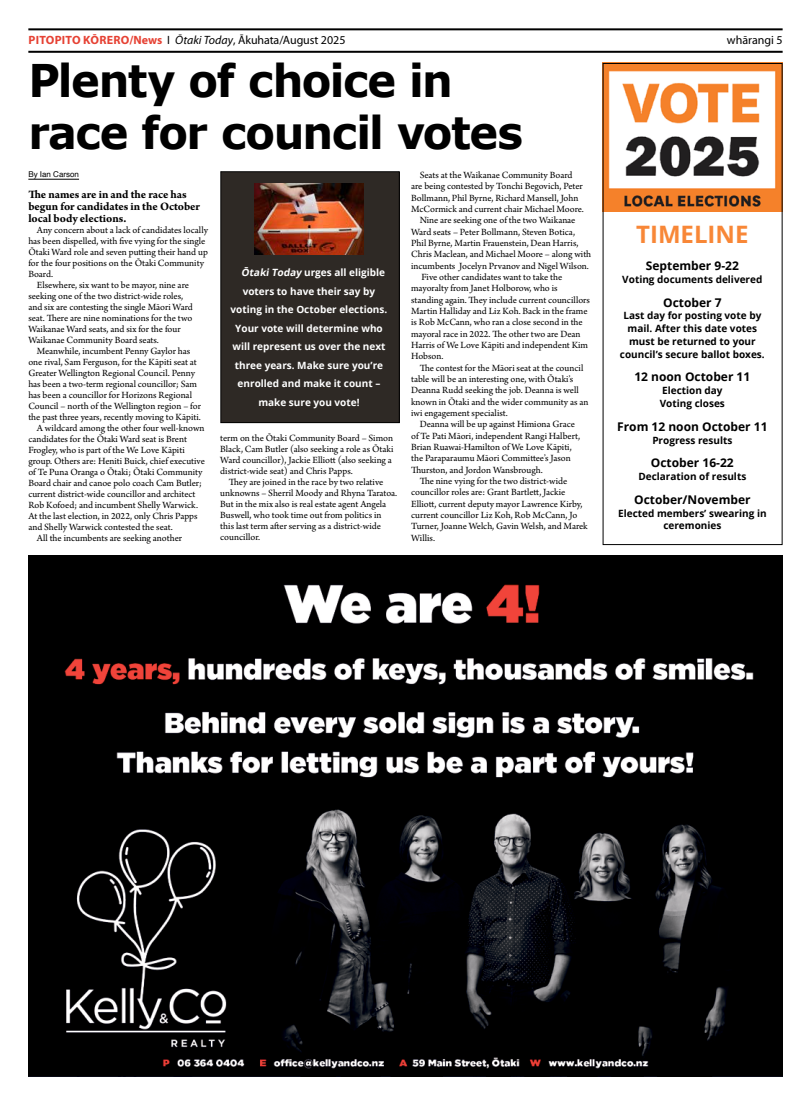
<style>
.page{position:relative;width:811px;height:1106px;background:#fff}
.page>*{position:absolute;margin:0;border:0;box-sizing:border-box;transform-origin:0 0}
.t1{font:700 45px/52px "Verdana";letter-spacing:-.035em;color:#000;scale:.96 1}
.t2{font:700 24px "Open Sans";color:#f88737}
.t3{font:700 12px "Open Sans";color:#000}
.t4{font:700 12px/12px "Arno Pro";letter-spacing:-.005em;color:#000}
.t5{font:12px "Myriad Pro";color:#000}
.t6{font:10px/11px "Arno Pro";color:#000}
.t7{font:700 10px/12.8px "Open Sans";color:#000;text-align:center}
.t8{font:700 10px "Open Sans";color:#fff}
.t9{font:8px "Helvetica";color:#000}
.s1{font-weight:700;color:#e64133}
.s2{font-style:italic}
</style>
<div class="page">
<hr style="left:28px;top:28px;width:754px;height:2px;background:#000">
<hr style="left:28px;top:51px;width:754px;height:2px;background:#000">
<img style="left:28px;top:555px;width:754px;height:521px">
<hr style="left:28px;top:179px;width:51px;height:1px;background:#000">
<div style="left:221px;top:172px;width:178px;height:250px;background:#2e2925"></div>
<div style="left:220px;top:171px;width:180px;height:252px;border:1px solid #000"></div>
<img style="left:254px;top:184px;width:110px;height:70px">
<img style="left:602px;top:62px;width:180px;height:150px">
<p class="t5" style="left:28px;top:33px;width:319px"><span class="s1">PITOPITO KŌRERO/News</span> I <span class="s2">Ōtaki Today</span>, Ākuhata/August 2025</p>
<p class="t5" style="left:727px;top:33px;width:57px">whārangi 5</p>
<h1 class="t1" style="left:28px;top:55px;width:517px">Plenty of choice in race for council votes</h1>
<p class="t9" style="left:28px;top:168px;width:52px">By Ian Carson</p>
<p class="t4" style="left:28px;top:189px;width:173px">The names are in and the race has begun for candidates in the October local body elections.</p>
<p class="t6" style="left:37px;top:225px;width:173px">Any concern about a lack of candidates locally</p>
<p class="t6" style="left:28px;top:236px;width:178px">has been dispelled, with five vying for the single</p>
<p class="t6" style="left:28px;top:247px;width:181px">Ōtaki Ward role and seven putting their hand up</p>
<p class="t6" style="left:28px;top:258px;width:177px">for the four positions on the Ōtaki Community</p>
<p class="t6" style="left:28px;top:269px;width:26px">Board.</p>
<p class="t6" style="left:37px;top:280px;width:154px">Elsewhere, six want to be mayor, nine are</p>
<p class="t6" style="left:28px;top:291px;width:156px">seeking one of the two district-wide roles,</p>
<p class="t6" style="left:28px;top:302px;width:166px">and six are contesting the single Māori Ward</p>
<p class="t6" style="left:28px;top:313px;width:165px">seat. There are nine nominations for the two</p>
<p class="t6" style="left:28px;top:324px;width:154px">Waikanae Ward seats, and six for the four</p>
<p class="t6" style="left:28px;top:335px;width:132px">Waikanae Community Board seats.</p>
<p class="t6" style="left:37px;top:346px;width:155px">Meanwhile, incumbent Penny Gaylor has</p>
<p class="t6" style="left:28px;top:357px;width:170px">one rival, Sam Ferguson, for the Kāpiti seat at</p>
<p class="t6" style="left:28px;top:368px;width:168px">Greater Wellington Regional Council. Penny</p>
<p class="t6" style="left:28px;top:379px;width:170px">has been a two-term regional councillor; Sam</p>
<p class="t6" style="left:28px;top:390px;width:165px">has been a councillor for Horizons Regional</p>
<p class="t6" style="left:28px;top:401px;width:174px">Council – north of the Wellington region – for</p>
<p class="t6" style="left:28px;top:412px;width:174px">the past three years, recently moving to Kāpiti.</p>
<p class="t6" style="left:37px;top:423px;width:169px">A wildcard among the other four well-known</p>
<p class="t6" style="left:28px;top:434px;width:160px">candidates for the Ōtaki Ward seat is Brent</p>
<p class="t6" style="left:28px;top:445px;width:158px">Frogley, who is part of the We Love Kāpiti</p>
<p class="t6" style="left:28px;top:456px;width:178px">group. Others are: Heniti Buick, chief executive</p>
<p class="t6" style="left:28px;top:467px;width:176px">of Te Puna Oranga o Ōtaki; Ōtaki Community</p>
<p class="t6" style="left:28px;top:478px;width:175px">Board chair and canoe polo coach Cam Butler;</p>
<p class="t6" style="left:28px;top:489px;width:169px">current district-wide councillor and architect</p>
<p class="t6" style="left:28px;top:500px;width:171px">Rob Kofoed; and incumbent Shelly Warwick.</p>
<p class="t6" style="left:28px;top:511px;width:171px">At the last election, in 2022, only Chris Papps</p>
<p class="t6" style="left:28px;top:522px;width:146px">and Shelly Warwick contested the seat.</p>
<p class="t6" style="left:37px;top:533px;width:147px">All the incumbents are seeking another</p>
<p class="t8" style="left:241px;top:266px;width:145px"><span class="s2">ŌtakiToday</span> urges all eligible</p>
<p class="t8" style="left:243px;top:284px;width:134px">voters to have their say by</p>
<p class="t8" style="left:231px;top:303px;width:158px">voting in the October elections.</p>
<p class="t8" style="left:235px;top:321px;width:149px">Your vote will determine who</p>
<p class="t8" style="left:232px;top:339px;width:155px">will represent us over the next</p>
<p class="t8" style="left:235px;top:358px;width:150px">three years. Make sure you’re</p>
<p class="t8" style="left:238px;top:376px;width:144px">enrolled and make it count –</p>
<p class="t8" style="left:258px;top:395px;width:103px">make sure you vote!</p>
<p class="t6" style="left:220px;top:433px;width:175px">term on the Ōtaki Community Board – Simon Black, Cam Butler (also seeking a role as Ōtaki Ward councillor), Jackie Elliott (also seeking a district-wide seat) and Chris Papps.</p>
<p class="t6" style="left:220px;top:477px;width:178px;text-indent:8px">They are joined in the race by two relative unknowns – Sherril Moody and Rhyna Taratoa.<br>But in the mix also is real estate agent Angela Buswell, who took time out from politics in this last term after serving as a district-wide councillor.</p>
<p class="t6" style="left:420px;top:170px;width:154px">Seats at the Waikanae Community Board</p>
<p class="t6" style="left:411px;top:181px;width:173px">are being contested by Tonchi Begovich, Peter</p>
<p class="t6" style="left:411px;top:193px;width:169px">Bollmann, Phil Byrne, Richard Mansell, John</p>
<p class="t6" style="left:411px;top:204px;width:174px">McCormick and current chair Michael Moore.</p>
<p class="t6" style="left:420px;top:215px;width:157px">Nine are seeking one of the two Waikanae</p>
<p class="t6" style="left:411px;top:227px;width:165px">Ward seats – Peter Bollmann, Steven Botica,</p>
<p class="t6" style="left:411px;top:238px;width:169px">Phil Byrne, Martin Frauenstein, Dean Harris,</p>
<p class="t6" style="left:411px;top:249px;width:182px">Chris Maclean, and Michael Moore – along with</p>
<p class="t6" style="left:411px;top:261px;width:179px">incumbents Jocelyn Prvanov and Nigel Wilson.</p>
<p class="t6" style="left:421px;top:272px;width:142px">Five other candidates want to take the</p>
<p class="t6" style="left:411px;top:283px;width:148px">mayoralty from Janet Holborow, who is</p>
<p class="t6" style="left:411px;top:295px;width:180px">standing again. They include current councillors</p>
<p class="t6" style="left:411px;top:306px;width:178px">Martin Halliday and Liz Koh. Back in the frame</p>
<p class="t6" style="left:411px;top:317px;width:173px">is Rob McCann, who ran a close second in the</p>
<p class="t6" style="left:411px;top:329px;width:171px">mayoral race in 2022. The other two are Dean</p>
<p class="t6" style="left:411px;top:340px;width:178px">Harris of We Love Kāpiti and independent Kim</p>
<p class="t6" style="left:411px;top:351px;width:34px">Hobson.</p>
<p class="t6" style="left:420px;top:363px;width:165px">The contest for the Māori seat at the council</p>
<p class="t6" style="left:411px;top:374px;width:164px">table will be an interesting one, with Ōtaki’s</p>
<p class="t6" style="left:411px;top:385px;width:169px">Deanna Rudd seeking the job. Deanna is well</p>
<p class="t6" style="left:411px;top:397px;width:179px">known in Ōtaki and the wider community as an</p>
<p class="t6" style="left:411px;top:408px;width:98px">iwi engagement specialist.</p>
<p class="t6" style="left:420px;top:419px;width:157px">Deanna will be up against Himiona Grace</p>
<p class="t6" style="left:411px;top:431px;width:171px">of Te Pati Māori, independent Rangi Halbert,</p>
<p class="t6" style="left:411px;top:442px;width:162px">Brian Ruawai-Hamilton of We Love Kāpiti,</p>
<p class="t6" style="left:411px;top:453px;width:161px">the Paraparaumu Māori Committee’s Jason</p>
<p class="t6" style="left:411px;top:465px;width:133px">Thurston, and Jordon Wansbrough.</p>
<p class="t6" style="left:420px;top:476px;width:149px">The nine vying for the two district-wide</p>
<p class="t6" style="left:411px;top:487px;width:156px">councillor roles are: Grant Bartlett, Jackie</p>
<p class="t6" style="left:411px;top:499px;width:173px">Elliott, current deputy mayor Lawrence Kirby,</p>
<p class="t6" style="left:411px;top:510px;width:168px">current councillor Liz Koh, Rob McCann, Jo</p>
<p class="t6" style="left:411px;top:521px;width:178px">Turner, Joanne Welch, Gavin Welsh, and Marek</p>
<p class="t6" style="left:411px;top:533px;width:25px">Willis.</p>
<h2 class="t2" style="left:636px;top:218px;width:114px">TIMELINE</h2>
<p class="t3" style="left:646px;top:257px;width:95px">September 9-22</p>
<p class="t7" style="left:622px;top:272px;width:142px">Voting documents delivered</p>
<p class="t3" style="left:663px;top:294px;width:60px">October 7</p>
<p class="t7" style="left:620px;top:309px;width:146px">Last day for posting vote by mail. After this date votes must be returned to your council’s secure ballot boxes.</p>
<p class="t3" style="left:634px;top:368px;width:117px">12 noon October 11</p>
<p class="t7" style="left:660px;top:384px;width:67px;text-align:left">Election day<br>Voting closes</p>
<p class="t3" style="left:617px;top:418px;width:152px">From 12 noon October 11</p>
<p class="t7" style="left:652px;top:433px;width:81px">Progress results</p>
<p class="t3" style="left:651px;top:454px;width:84px">October 16-22</p>
<p class="t7" style="left:638px;top:470px;width:109px">Declaration of results</p>
<p class="t3" style="left:634px;top:491px;width:118px">October/November</p>
<p class="t7" style="left:618px;top:506px;width:150px">Elected members’ swearing in ceremonies</p>
</div>
